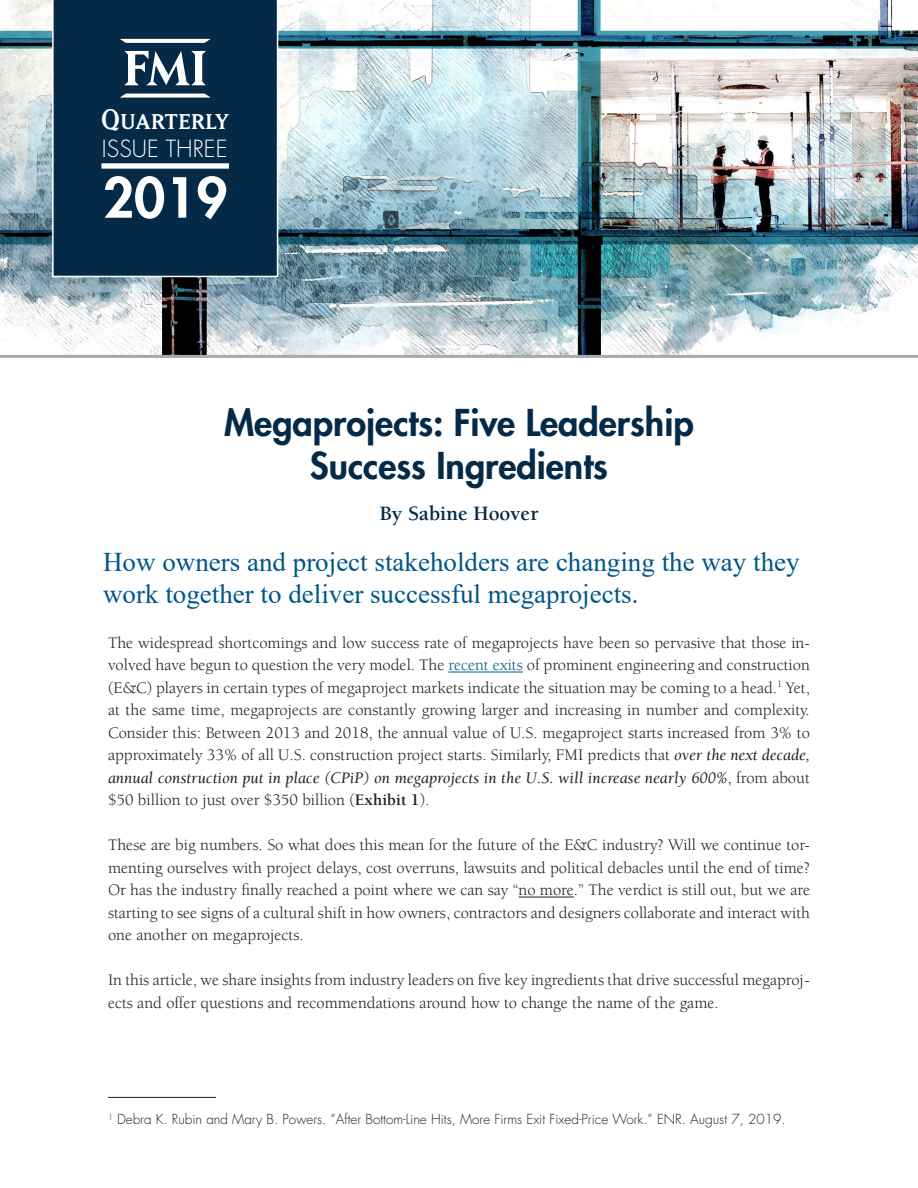
<style>
.page{position:relative;width:918px;height:1188px;background:#fff}
.page>*{position:absolute;margin:0;border:0;box-sizing:border-box;transform-origin:0 0}
.t1{font:800 53.85px "Futura Std";color:#fff}
.TITLELine{font:800 36px/43.2px "Futura Std";color:#042a47;text-align:center}
.t2{font:33.3px "Matrix Regular Small Caps";color:#fff}
.INTRODUCTION{font:27px/32.4px "Times New Roman";color:#01558a}
.t3{font:300 23.1px "Futura Std";color:#fff}
.AUTHORLine{font:700 21px "Berkeley Std";color:#042a47}
.MAINBODY{font:16.5px/22.5px "Berkeley Std";color:#231f20;text-align:justify}
.FOOTNOTE{font:300 13.5px "Futura Std";color:#231f20}
.s1{color:#01558a}
.s2{font-style:italic}
.s3{font-weight:700}
</style>
<div class="page">
<img style="left:0;top:0;width:918px;height:355px">
<hr style="left:448px;top:672px;width:75px;height:1px;background:#01558a">
<hr style="left:519px;top:897px;width:55px;height:1px;background:#231f20">
<hr style="left:108px;top:1097px;width:108px;height:1px;background:#231f20">
<hr style="left:0;top:355px;width:918px;height:3px;background:#a8a9ad">
<div style="left:52px;top:0;width:226px;height:277px;background:#042a47"></div>
<div style="left:101px;top:163px;width:128px;height:6px;background:#fff"></div>
<svg style="left:120px;top:94px;width:91px;height:4px"></svg>
<svg style="left:120px;top:39px;width:91px;height:4px"></svg>
<svg style="left:124px;top:51px;width:82px;height:34px"></svg>
<p class="t2" style="left:101px;top:106px;width:129px">Quarterly</p>
<p class="t3" style="left:102px;top:135px;width:127px">ISSUE THREE</p>
<p class="t1" style="left:103px;top:164px;width:126px">2019</p>
<p class="TITLELine" style="left:224px;top:401px;width:471px">Megaprojects: Five Leadership<br>Success Ingredients</p>
<p class="AUTHORLine" style="left:379px;top:502px;width:161px">By Sabine Hoover</p>
<p class="INTRODUCTION" style="left:103px;top:545px;width:698px">How owners and project stakeholders are changing the way they work together to deliver successful megaprojects.</p>
<p class="MAINBODY" style="left:108px;top:632px;width:704px">The widespread shortcomings and low success rate of megaprojects have been so pervasive that those in&shy;volved have begun to question the very model. The <span class="s1">recent exits</span> of prominent engineering and construction (E&amp;C) players in certain types of megaproject markets indicate the situation may be coming to a head.<sup>1</sup> Yet, at the same time, megaprojects are constantly growing larger and increasing in number and complexity.<br>Consider this: Between 2013 and 2018, the annual value of U.S. megaproject starts increased from 3% to approximately 33% of all U.S. construction project starts. Similarly, FMI predicts that <span class="s2">over the next decade, annual construction put in place (CPiP) on megaprojects in the U.S. will increase nearly 600%</span>, from about $50 billion to just over $350 billion (<span class="s3">Exhibit 1</span>).</p>
<p class="MAINBODY" style="left:108px;top:834px;width:704px">These are big numbers. So what does this mean for the future of the E&amp;C industry? Will we continue tor&shy;menting ourselves with project delays, cost overruns, lawsuits and political debacles until the end of time?<br>Or has the industry finally reached a point where we can say “no more.” The verdict is still out, but we are starting to see signs of a cultural shift in how owners, contractors and designers collaborate and interact with one another on megaprojects.</p>
<p class="MAINBODY" style="left:108px;top:969px;width:703px">In this article, we share insights from industry leaders on five key ingredients that drive successful megaproj&shy;ects and offer questions and recommendations around how to change the name of the game.</p>
<p class="FOOTNOTE" style="left:108px;top:1111px;width:679px"><sup>1</sup> Debra K. Rubin and Mary B. Powers. “After Bottom-Line Hits, More Firms Exit Fixed-Price Work.” ENR. August 7, 2019.</p>
</div>
